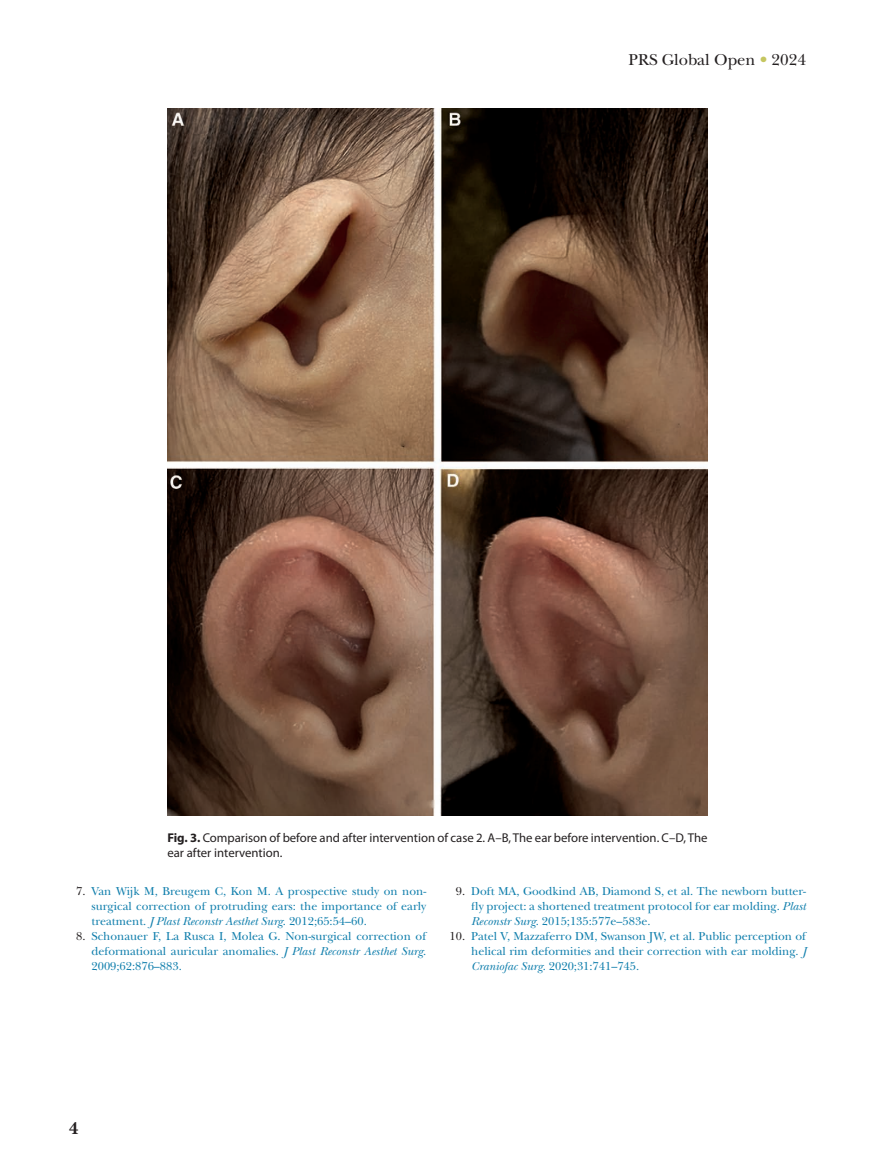
<style>
.page{position:relative;width:878px;height:1175px;background:#fff}
.page>*{position:absolute;margin:0;border:0;box-sizing:border-box;transform-origin:0 0}
.t1{font:700 18px "New Baskerville Std";color:#231f20}
.t2{font:16.5px "New Baskerville Std";color:#231f20}
.t3{font:12.75px/15px "Myriad Pro";color:#231f20}
.t4{font:12px/15px "New Baskerville Std";color:#0f7eac;text-align:justify}
.s1{color:#c5c660}
.s2{font-weight:700}
.s3{color:#231f20}
.s4{font-style:italic}
</style>
<div class="page">
<img style="left:167px;top:108px;width:540px;height:707px">
<h2 class="t2" style="left:628px;top:50px;width:179px">PRS Global Open <span class="s1">•</span> 2024</h2>
<p class="t3" style="left:167px;top:829px;width:542px"><span class="s2">Fig. 3.</span> Comparison of before and after intervention of case 2. A–B, The ear before intervention. C–D, The ear after intervention.</p>
<p class="t4" style="left:92px;top:883px;width:336px;text-indent:-15px"><span class="s3">7.</span> Van Wijk M, Breugem C, Kon M. A prospective study on non&shy;surgical correction of protruding ears: the importance of early treatment. <span class="s4">J Plast Reconstr Aesthet Surg</span>. 2012;65:54–60.</p>
<p class="t4" style="left:91px;top:928px;width:336px;text-indent:-15px"><span class="s3">8.</span> Schonauer F, La Rusca I, Molea G. Non-surgical correction of deformational auricular anomalies. <span class="s4">J Plast Reconstr Aesthet Surg</span>.<br>2009;62:876–883.</p>
<p class="t4" style="left:471px;top:883px;width:336px;text-indent:-15px"><span class="s3">9.</span> Doft MA, Goodkind AB, Diamond S, et al. The newborn butter&shy;fly project: a shortened treatment protocol for ear molding. <span class="s4">Plast Reconstr Surg</span>. 2015;135:577e–583e.</p>
<p class="t4" style="left:471px;top:928px;width:336px;text-indent:-22px"><span class="s3">10.</span> Patel V, Mazzaferro DM, Swanson JW, et al. Public perception of helical rim deformities and their correction with ear molding. <span class="s4">J Craniofac Surg</span>. 2020;31:741–745.</p>
<h1 class="t1" style="left:69px;top:1118px;width:11px">4</h1>
</div>
